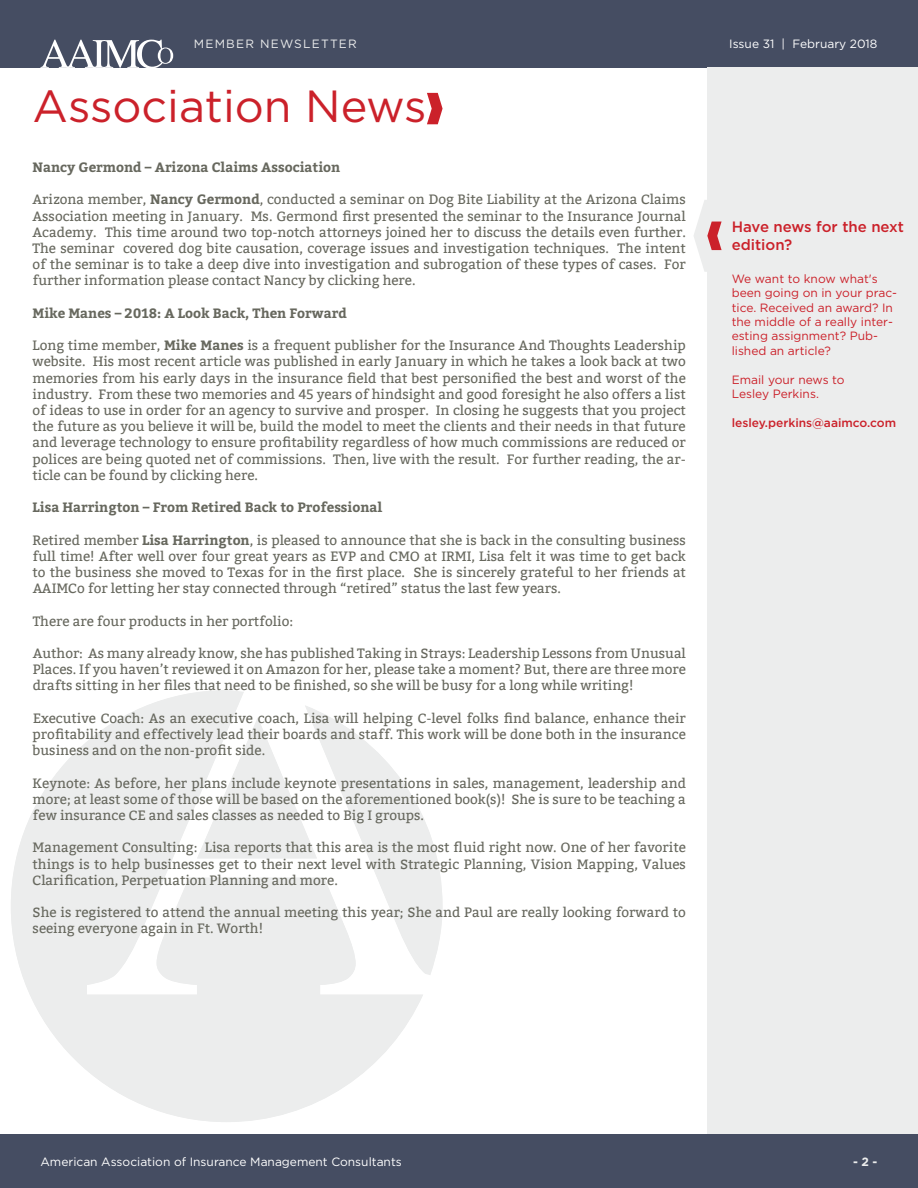
<style>
.page{position:relative;width:918px;height:1188px;background:#fff}
.page>*{position:absolute;margin:0;border:0;box-sizing:border-box;transform-origin:0 0}
.t1{font:45px "Gotham";color:#cb212a}
.t2{font:500 15px/18px "Gotham";color:#cb212a}
.t3{font:13.5px/16.2px "Bitter";color:#67685e;text-align:justify}
.t4{font:700 13.5px "Bitter";color:#67685e}
.t5{font:12px/14.4px "Gotham";color:#cb212a}
.t6{font:12px "Gotham";color:#fff}
.t7{font:500 12px "Gotham";color:#cb212a}
.t8{font:12px "Gotham";letter-spacing:.1em;color:#eceded}
.t9{font:700 12px "Gotham";color:#eceded}
.s1{font-weight:700}
</style>
<div class="page">
<div style="left:0;top:1134px;width:918px;height:54px;background:#454d62"></div>
<div style="left:0;top:0;width:918px;height:68px;background:#454d62"></div>
<svg style="left:40px;top:40px;width:133px;height:28px"></svg>
<div style="left:707px;top:68px;width:211px;height:1066px;background:#eceded"></div>
<svg style="left:694px;top:200px;width:28px;height:72px"></svg>
<svg style="left:11px;top:690px;width:432px;height:432px;fill:#eceded"></svg>
<svg style="left:427px;top:93px;width:16px;height:31px"></svg>
<p class="t8" style="left:194px;top:37px;width:165px">MEMBER NEWSLETTER</p>
<h1 class="t1" style="left:33px;top:77px;width:396px">Association News</h1>
<p class="t4" style="left:33px;top:159px;width:309px">Nancy Germond – Arizona Claims Association</p>
<p class="t3" style="left:33px;top:192px;width:655px">Arizona member, <span class="s1">Nancy Germond</span>, conducted a seminar on Dog Bite Liability at the Arizona Claims Association meeting in January. Ms. Germond first presented the seminar to the Insurance Journal Academy. This time around two top-notch attorneys joined her to discuss the details even further.<br>The seminar covered dog bite causation, coverage issues and investigation techniques. The intent of the seminar is to take a deep dive into investigation and subrogation of these types of cases. For further information please contact Nancy by clicking here.</p>
<p class="t4" style="left:33px;top:305px;width:316px">Mike Manes – 2018: A Look Back, Then Forward</p>
<p class="t3" style="left:33px;top:337px;width:655px">Long time member, <span class="s1">Mike Manes</span> is a frequent publisher for the Insurance And Thoughts Leadership website. His most recent article was published in early January in which he takes a look back at two memories from his early days in the insurance field that best personified the best and worst of the industry. From these two memories and 45 years of hindsight and good foresight he also offers a list of ideas to use in order for an agency to survive and prosper. In closing he suggests that you project the future as you believe it will be, build the model to meet the clients and their needs in that future and leverage technology to ensure profitability regardless of how much commissions are reduced or polices are being quoted net of commissions. Then, live with the result. For further reading, the ar&shy;ticle can be found by clicking here.</p>
<p class="t4" style="left:33px;top:499px;width:351px">Lisa Harrington – From Retired Back to Professional</p>
<p class="t3" style="left:33px;top:532px;width:655px">Retired member <span class="s1">Lisa Harrington</span>, is pleased to announce that she is back in the consulting business full time! After well over four great years as EVP and CMO at IRMI, Lisa felt it was time to get back to the business she moved to Texas for in the first place. She is sincerely grateful to her friends at AAIMCo for letting her stay connected through “retired” status the last few years.</p>
<p class="t3" style="left:33px;top:613px;width:262px">There are four products in her portfolio:</p>
<p class="t3" style="left:33px;top:645px;width:655px">Author: As many already know, she has published Taking in Strays: Leadership Lessons from Unusual Places. If you haven’t reviewed it on Amazon for her, please take a moment? But, there are three more drafts sitting in her files that need to be finished, so she will be busy for a long while writing!</p>
<p class="t3" style="left:33px;top:710px;width:655px">Executive Coach: As an executive coach, Lisa will helping C-level folks find balance, enhance their profitability and effectively lead their boards and staff. This work will be done both in the insurance business and on the non-profit side.</p>
<p class="t3" style="left:33px;top:775px;width:655px">Keynote: As before, her plans include keynote presentations in sales, management, leadership and more; at least some of those will be based on the aforementioned book(s)! She is sure to be teaching a few insurance CE and sales classes as needed to Big I groups.</p>
<p class="t3" style="left:33px;top:840px;width:655px">Management Consulting: Lisa reports that this area is the most fluid right now. One of her favorite things is to help businesses get to their next level with Strategic Planning, Vision Mapping, Values Clarification, Perpetuation Planning and more.</p>
<p class="t3" style="left:33px;top:904px;width:655px">She is registered to attend the annual meeting this year; She and Paul are really looking forward to seeing everyone again in Ft. Worth!</p>
<p class="t6" style="left:729px;top:37px;width:150px">Issue 31 | February 2018</p>
<p class="t2" style="left:732px;top:218px;width:174px">Have news for the next edition?</p>
<p class="t5" style="left:732px;top:271px;width:167px">We want to know what's been going on in your prac&shy;tice. Received an award? In the middle of a really inter&shy;esting assignment? Pub&shy;lished an article?</p>
<p class="t5" style="left:732px;top:372px;width:114px">Email your news to<br>Lesley Perkins.</p>
<p class="t7" style="left:732px;top:415px;width:166px">lesley.perkins@aaimco.com</p>
<p class="t6" style="left:40px;top:1154px;width:363px">American Association of Insurance Management Consultants</p>
<p class="t9" style="left:853px;top:1154px;width:26px">- 2 -</p>
</div>
